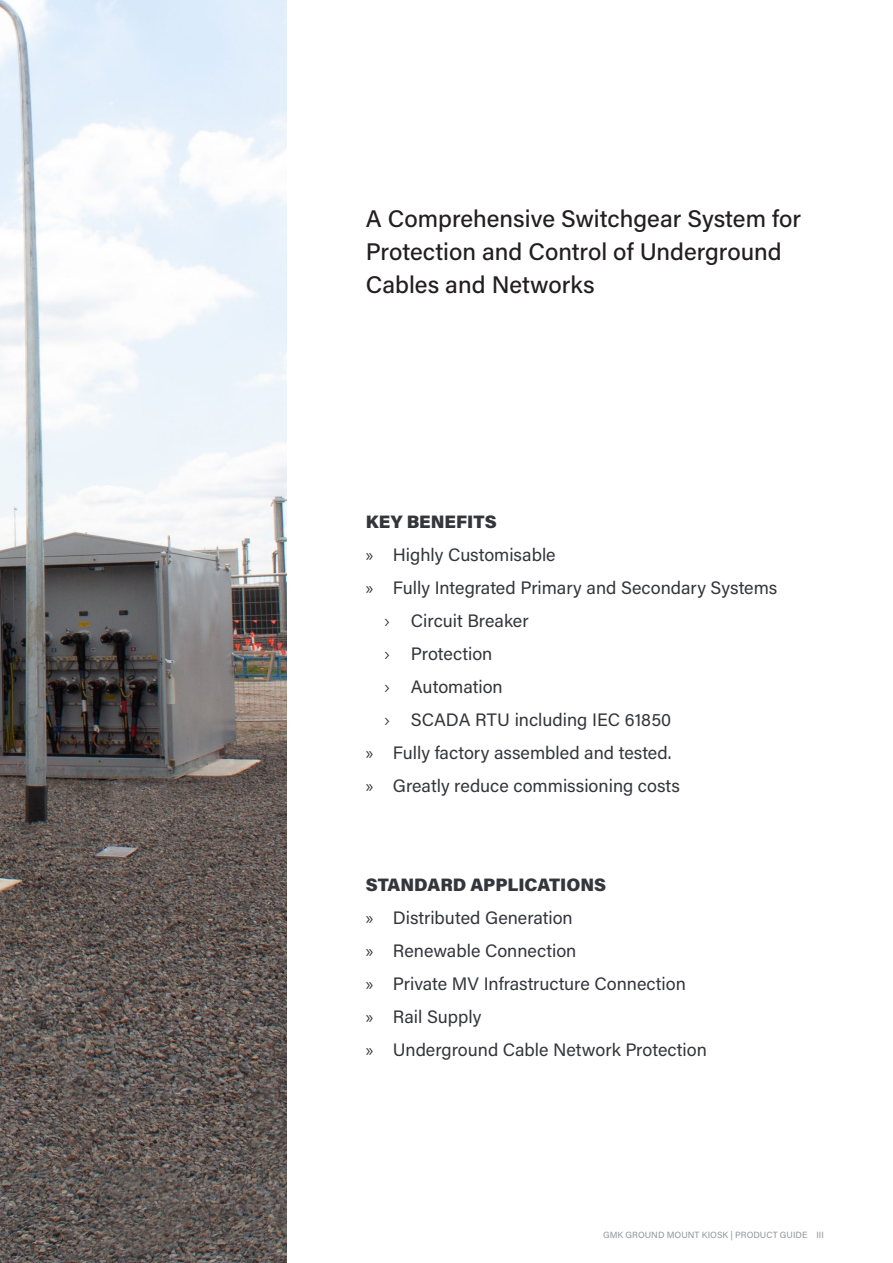
<style>
.page{position:relative;width:893px;height:1263px;background:#fff}
.page>*{position:absolute;margin:0;border:0;box-sizing:border-box;transform-origin:0 0}
.TOC_heading{font:500 24px/33px "Acumin Pro";color:#231f20}
.t1{font:18px "Acumin Pro";color:#35363c}
.body{font:900 18px "Acumin Pro";color:#35363c}
.t2{font:9px "Acumin Pro";letter-spacing:.005em;color:#939598}
.s1{font-family:"Myriad Pro"}
.s2{font-weight:300}
</style>
<div class="page">
<img style="left:0;top:0;width:287px;height:1263px">
<p class="TOC_heading" style="left:366px;top:201px;width:437px">A Comprehensive Switchgear System for<br>Protection and Control of Underground<br>Cables and Networks</p>
<p class="body" style="left:366px;top:509px;width:132px">KEY BENEFITS</p>
<p class="t1" style="left:366px;top:542px;width:191px"><span class="s1">»</span> Highly Customisable</p>
<p class="t1" style="left:366px;top:575px;width:413px"><span class="s1">»</span> Fully I ntegrated Primary and Secondary Systems</p>
<p class="t1" style="left:384px;top:608px;width:146px"><span class="s2">›</span> Circuit Breaker</p>
<p class="t1" style="left:384px;top:641px;width:110px"><span class="s2">›</span> Protection</p>
<p class="t1" style="left:384px;top:674px;width:120px"><span class="s2">›</span> Automation</p>
<p class="t1" style="left:384px;top:707px;width:289px"><span class="s2">›</span> SCADA RTU including I EC 61850</p>
<p class="t1" style="left:366px;top:740px;width:307px"><span class="s1">»</span> Fully factory assembled and tested.</p>
<p class="t1" style="left:366px;top:773px;width:316px"><span class="s1">»</span> Greatly reduce commissioning costs</p>
<p class="body" style="left:366px;top:872px;width:242px">STANDARD APPLICATIONS</p>
<p class="t1" style="left:366px;top:905px;width:208px"><span class="s1">»</span> Distributed Generation</p>
<p class="t1" style="left:366px;top:938px;width:212px"><span class="s1">»</span> Renewable Connection</p>
<p class="t1" style="left:366px;top:971px;width:322px"><span class="s1">»</span> Private MV I nfrastructure Connection</p>
<p class="t1" style="left:366px;top:1004px;width:117px"><span class="s1">»</span> Rail Supply</p>
<p class="t1" style="left:366px;top:1037px;width:342px"><span class="s1">»</span> Underground Cable Network Protection</p>
<p class="t2" style="left:603px;top:1228px;width:222px">GMK GROUND MOUNT KIOSK | PRODUCT GUI DE iii</p>
</div>
